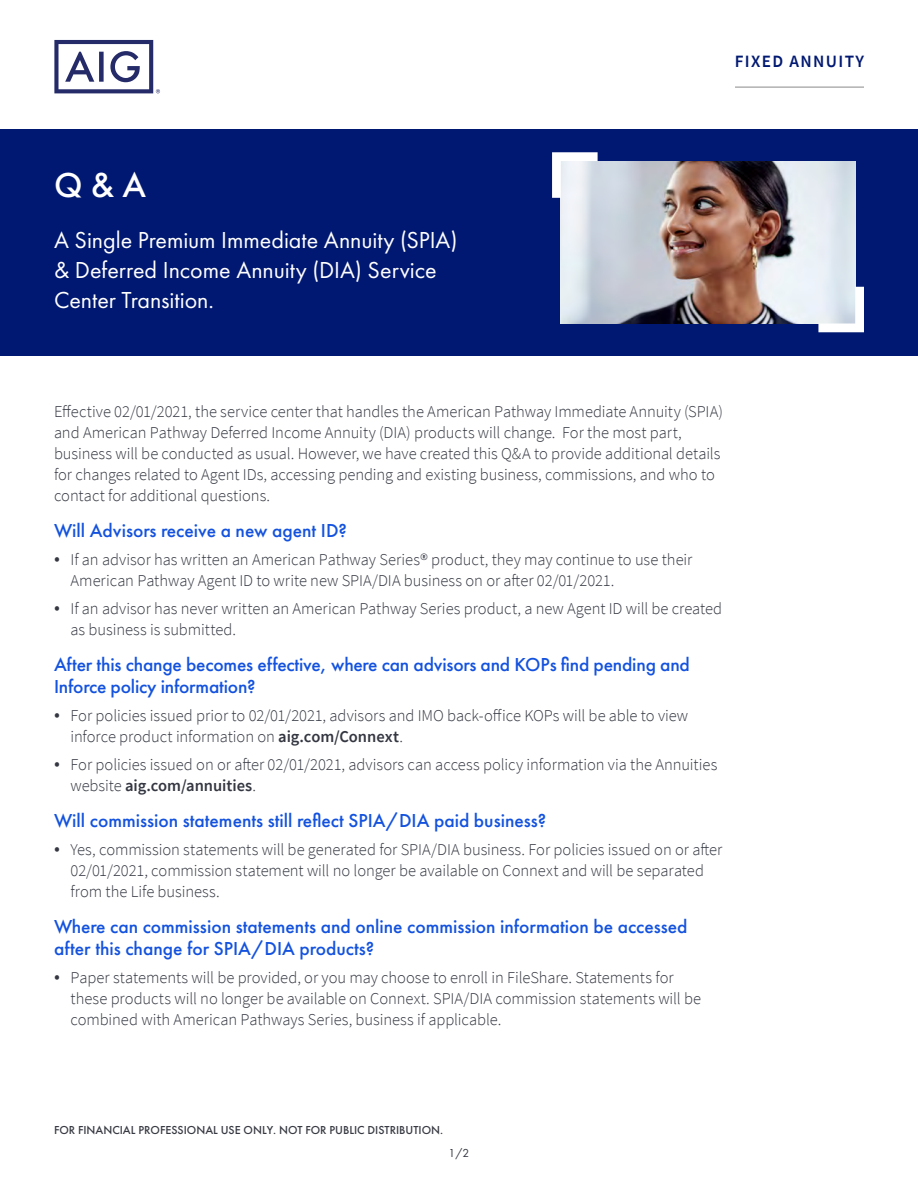
<style>
.page{position:relative;width:918px;height:1188px;background:#fff}
.page>*{position:absolute;margin:0;border:0;box-sizing:border-box;transform-origin:0 0}
.t1{font:500 36px "Futura PT";color:#fff}
.t2{font:24px/30px "Futura PT";color:#fff}
.t3{font:500 19.5px/22.5px "Futura PT";color:#1352de}
.t4{font:600 17.25px "Source Sans Pro";letter-spacing:.08em;color:#001871}
.t5{font:300 16.5px/21px "Source Sans Pro";letter-spacing:-.005em;color:#343741}
.t6{font:500 12px "Futura PT";color:#383a43}
.t7{font:12px "Futura PT";color:#343741}
.s1{font-size:21px}
.s2{font-weight:600}
</style>
<div class="page">
<div style="left:0;top:129px;width:918px;height:226px;background:#001871"></div>
<svg style="left:54px;top:40px;width:106px;height:53px"></svg>
<img style="left:561px;top:161px;width:294px;height:163px">
<svg style="left:818px;top:287px;width:46px;height:45px;background:#e8eef4"></svg>
<svg style="left:552px;top:152px;width:46px;height:46px;background:#ebeff4"></svg>
<hr style="left:735px;top:86px;width:129px;height:2px;background:#b1b1b1">
<p class="t4" style="left:735px;top:50px;width:131px">FIXED ANNUITY</p>
<h1 class="t1" style="left:54px;top:164px;width:94px">Q &amp; A</h1>
<h2 class="t2" style="left:54px;top:225px;width:405px">A Single Premium Immediate Annuity (SPIA) &amp; Deferred Income Annuity (DIA) Service<br>Center Transition.</h2>
<p class="t5" style="left:54px;top:401px;width:670px">Effective 02/01/2021, the service center that handles the American Pathway Immediate Annuity (SPIA) and American Pathway Deferred Income Annuity (DIA) products will change. For the most part, business will be conducted as usual. However, we have created this Q&amp;A to provide additional details for changes related to Agent IDs, accessing pending and existing business, commissions, and who to contact for additional questions.</p>
<p class="t3" style="left:54px;top:520px;width:295px">Will Advisors receive a new agent ID?</p>
<p class="t5" style="left:71px;top:549px;width:623px;text-indent:-17px"><span class="s1">•</span> If an advisor has written an American Pathway Series<sup>®</sup> product, they may continue to use their<br>American Pathway Agent ID to write new SPIA/DIA business on or after 02/01/2021.</p>
<p class="t5" style="left:70px;top:598px;width:653px;text-indent:-16px"><span class="s1">•</span> If an advisor has never written an American Pathway Series product, a new Agent ID will be created as business is submitted.</p>
<p class="t3" style="left:54px;top:653px;width:637px">After this change becomes effective, where can advisors and KOPs find pending and<br>Inforce policy information?</p>
<p class="t5" style="left:70px;top:705px;width:619px;text-indent:-16px"><span class="s1">•</span> For policies issued prior to 02/01/2021, advisors and IMO back-office KOPs will be able to view inforce product information on <span class="s2">aig.com/Connext</span>.</p>
<p class="t5" style="left:70px;top:754px;width:648px;text-indent:-16px"><span class="s1">•</span> For policies issued on or after 02/01/2021, advisors can access policy information via the Annuities website <span class="s2">aig.com/annuities</span>.</p>
<p class="t3" style="left:54px;top:809px;width:494px">Will commission statements still reflect SPIA/DIA paid business?</p>
<p class="t5" style="left:70px;top:839px;width:653px;text-indent:-16px"><span class="s1">•</span> Yes, commission statements will be generated for SPIA/DIA business. For policies issued on or after<br>02/01/2021, commission statement will no longer be available on Connext and will be separated from the Life business.</p>
<p class="t3" style="left:54px;top:915px;width:635px">Where can commission statements and online commission information be accessed after this change for SPIA/DIA products?</p>
<p class="t5" style="left:70px;top:967px;width:632px;text-indent:-16px"><span class="s1">•</span> Paper statements will be provided, or you may choose to enroll in FileShare. Statements for these products will no longer be available on Connext. SPIA/DIA commission statements will be combined with American Pathways Series, business if applicable.</p>
<p class="t6" style="left:54px;top:1123px;width:391px">FOR FINANCIAL PROFESSIONAL USE ONLY. NOT FOR PUBLIC DISTRIBUTION.</p>
<p class="t7" style="left:449px;top:1146px;width:22px">1/2</p>
</div>
